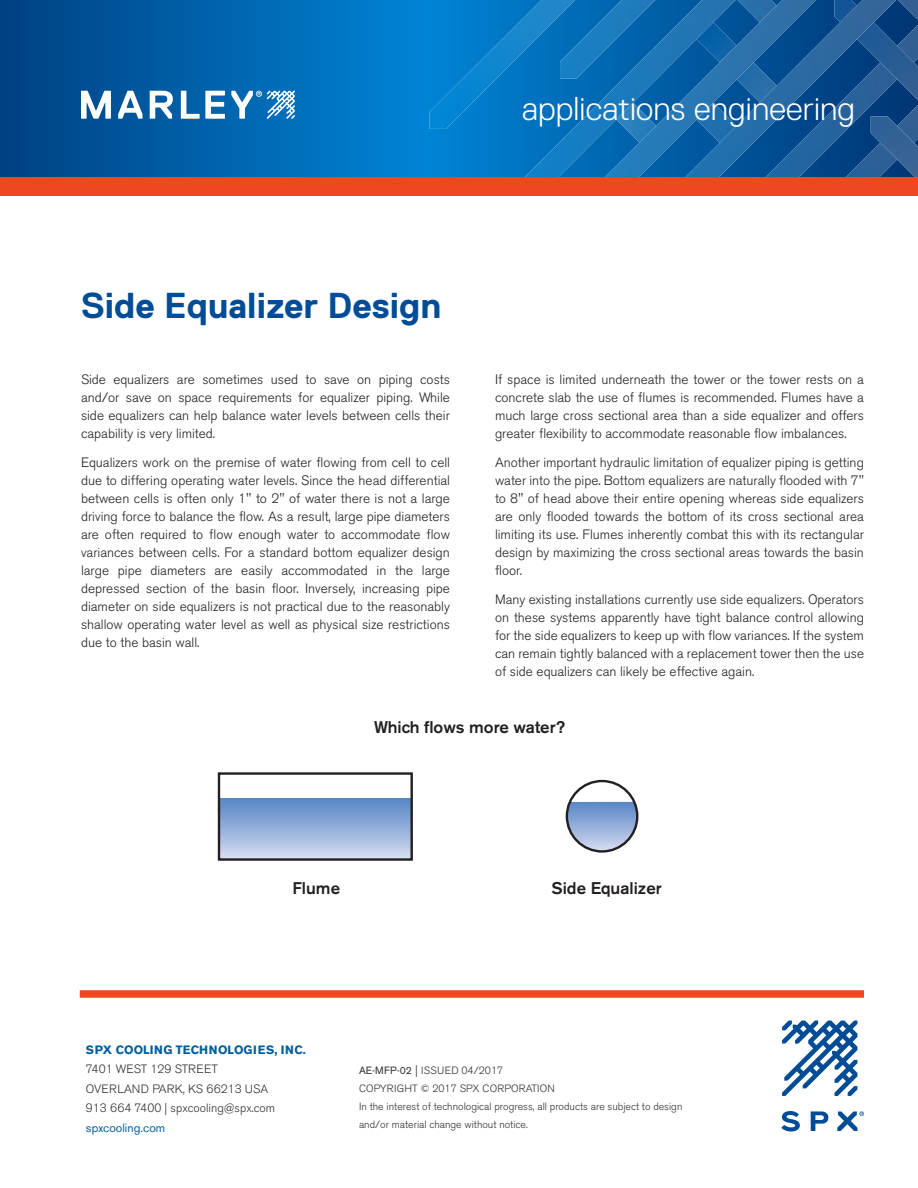
<style>
.page{position:relative;width:918px;height:1188px;background:#fff}
.page>*{position:absolute;margin:0;border:0;box-sizing:border-box;transform-origin:0 0}
.t1{font:700 36px "Replica Std";color:#004c97}
.Front_Cover_Page_Hea{font:300 33px "Replica Std";letter-spacing:.005em;color:#fff}
.t2{font:500 16.8px "Akzidenz Grotesk BE";color:#231f20}
.Body_Copy{font:300 13.5px/18px "Akzidenz Grotesk BE";color:#231f20;text-align:justify}
.t3{font:300 12px "Akzidenz Grotesk BE";color:#312f30}
.t4{font:700 12px "Akzidenz Grotesk BE";letter-spacing:.03em;color:#005e9e}
.t5{font:12px "Akzidenz Grotesk BE";color:#005e9e}
.t6{font:300 10.5px/18px "Akzidenz Grotesk BE";color:#312f30}
.t7{font:300 10.5px/18px "Akzidenz Grotesk BE";letter-spacing:.02em;color:#312f30}
.s1{font-weight:400}
.s2{font-size:12px}
</style>
<div class="page">
<svg style="left:0;top:0;width:834px;height:177px;background:#0064ad"></svg>
<img style="left:429px;top:0;width:146px;height:129px">
<img style="left:560px;top:0;width:92px;height:79px">
<img style="left:706px;top:22px;width:37px;height:81px">
<img style="left:616px;top:137px;width:24px;height:5px">
<img style="left:737px;top:0;width:4px;height:22px">
<img style="left:793px;top:0;width:23px;height:24px">
<img style="left:741px;top:0;width:52px;height:75px">
<img style="left:690px;top:40px;width:52px;height:85px">
<img style="left:640px;top:91px;width:51px;height:85px">
<img style="left:602px;top:142px;width:39px;height:35px">
<img style="left:706px;top:0;width:30px;height:31px">
<img style="left:652px;top:0;width:54px;height:84px">
<img style="left:758px;top:0;width:55px;height:15px">
<img style="left:598px;top:49px;width:55px;height:88px">
<img style="left:545px;top:103px;width:54px;height:74px">
<img style="left:522px;top:156px;width:24px;height:21px">
<img style="left:439px;top:173px;width:54px;height:4px">
<img style="left:763px;top:25px;width:155px;height:152px">
<img style="left:834px;top:0;width:84px;height:100px">
<img style="left:843px;top:105px;width:75px;height:72px">
<img style="left:871px;top:116px;width:47px;height:61px">
<img style="left:844px;top:0;width:52px;height:35px">
<img style="left:794px;top:17px;width:52px;height:85px">
<img style="left:743px;top:67px;width:52px;height:86px">
<img style="left:844px;top:34px;width:18px;height:18px">
<img style="left:693px;top:118px;width:52px;height:59px">
<svg style="left:683px;top:168px;width:11px;height:9px"></svg>
<div style="left:0;top:177px;width:918px;height:19px;background:#ef4722"></div>
<svg style="left:81px;top:91px;width:30px;height:28px"></svg>
<svg style="left:118px;top:91px;width:25px;height:28px"></svg>
<svg style="left:150px;top:91px;width:23px;height:28px"></svg>
<svg style="left:181px;top:91px;width:44px;height:28px"></svg>
<svg style="left:231px;top:91px;width:64px;height:28px"></svg>
<div style="left:80px;top:990px;width:784px;height:8px;background:#ef4722"></div>
<svg style="left:782px;top:1021px;width:75px;height:75px"></svg>
<svg style="left:781px;top:1111px;width:19px;height:21px"></svg>
<svg style="left:811px;top:1111px;width:17px;height:20px"></svg>
<svg style="left:837px;top:1111px;width:27px;height:20px"></svg>
<svg style="left:567px;top:802px;width:71px;height:50px;background:#98afd3"></svg>
<div style="left:219px;top:798px;width:193px;height:62px;background:linear-gradient(to bottom,#5684c5,#d6ddf0)"></div>
<div style="left:218px;top:772px;width:195px;height:89px;border:2px solid #231f20"></div>
<div style="left:566px;top:780px;width:72px;height:73px;border:2px solid #231f20;border-radius:50%"></div>
<p class="Front_Cover_Page_Hea" style="left:522px;top:90px;width:334px">applications engineering</p>
<p class="t1" style="left:81px;top:285px;width:362px">Side Equalizer Design</p>
<p class="Body_Copy" style="left:81px;top:371px;width:370px">Side equalizers are sometimes used to save on piping costs and/or save on space requirements for equalizer piping. While side equalizers can help balance water levels between cells their capability is very limited.</p>
<p class="Body_Copy" style="left:81px;top:454px;width:371px">Equalizers work on the premise of water flowing from cell to cell due to differing operating water levels. Since the head differential between cells is often only 1" to 2" of water there is not a large driving force to balance the flow. As a result, large pipe diameters are often required to flow enough water to accommodate flow variances between cells. For a standard bottom equalizer design large pipe diameters are easily accommodated in the large depressed section of the basin floor. Inversely, increasing pipe diameter on side equalizers is not practical due to the reasonably shallow operating water level as well as physical size restrictions due to the basin wall.</p>
<p class="Body_Copy" style="left:495px;top:371px;width:371px">If space is limited underneath the tower or the tower rests on a concrete slab the use of flumes is recommended. Flumes have a much large cross sectional area than a side equalizer and offers greater flexibility to accommodate reasonable flow imbalances.</p>
<p class="Body_Copy" style="left:495px;top:454px;width:371px">Another important hydraulic limitation of equalizer piping is getting water into the pipe. Bottom equalizers are naturally flooded with 7" to 8" of head above their entire opening whereas side equalizers are only flooded towards the bottom of its cross sectional area limiting its use. Flumes inherently combat this with its rectangular design by maximizing the cross sectional areas towards the basin floor.</p>
<p class="Body_Copy" style="left:495px;top:591px;width:371px">Many existing installations currently use side equalizers. Operators on these systems apparently have tight balance control allowing for the side equalizers to keep up with flow variances. If the system can remain tightly balanced with a replacement tower then the use of side equalizers can likely be effective again.</p>
<p class="t2" style="left:374px;top:716px;width:193px">Which flows more water?</p>
<p class="t2" style="left:293px;top:878px;width:49px">Flume</p>
<p class="t2" style="left:552px;top:878px;width:112px">Side Equalizer</p>
<p class="t4" style="left:86px;top:1043px;width:221px">SPX COOLING TECHNOLOGIES, INC.</p>
<p class="t3" style="left:86px;top:1062px;width:134px">7401 WEST 129 STREET</p>
<p class="t3" style="left:86px;top:1082px;width:184px">OVERLAND PARK, KS 66213 USA</p>
<p class="t3" style="left:86px;top:1101px;width:191px">913 664 7400 | spxcooling@spx.com</p>
<p class="t5" style="left:86px;top:1121px;width:81px">spxcooling.com</p>
<p class="t7" style="left:359px;top:1062px;width:197px"><span class="s1">AE-MFP-02</span> <span class="s2">|</span> ISSUED 04/2017<br>COPYRIGHT © 2017 SPX CORPORATION</p>
<p class="t6" style="left:359px;top:1098px;width:325px">In the interest of technological progress, all products are subject to design and/or material change without notice.</p>
</div>
